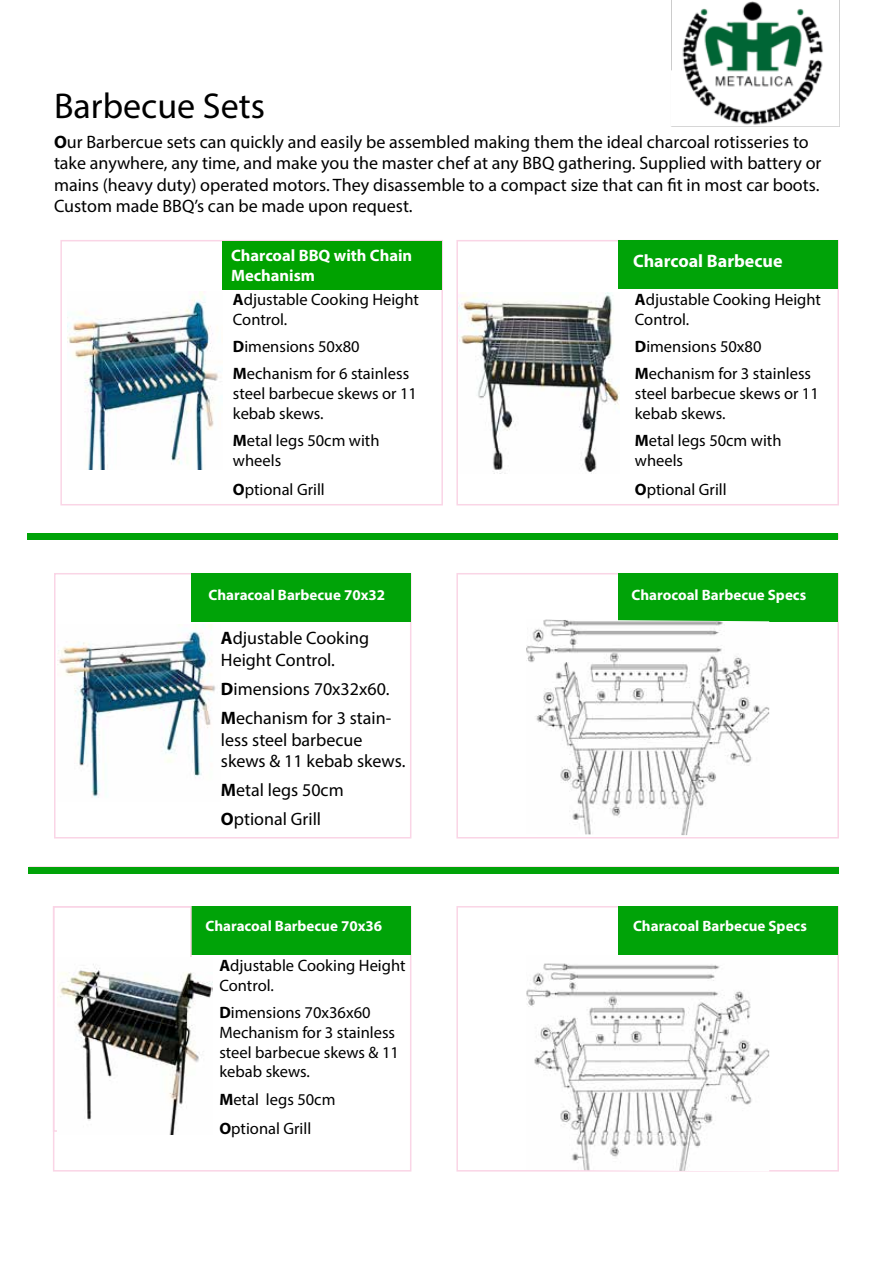
<style>
.page{position:relative;width:893px;height:1263px;background:#fff}
.page>*{position:absolute;margin:0;border:0;box-sizing:border-box;transform-origin:0 0}
.t1{font:36px "Myriad Pro";color:#000}
.t2{font:18px/21.6px "Myriad Pro";color:#000}
.t3{font:700 18px "Myriad Pro";color:#fff}
.t4{font:16.5px/19.8px "Myriad Pro";color:#000}
.t5{font:700 16.5px/19.8px "Myriad Pro";color:#fffffe}
.t6{font:700 15px "Myriad Pro";color:#fff}
.s1{font-weight:700}
</style>
<div class="page">
<div style="left:60px;top:240px;width:383px;height:265px;border:2px solid #fad5e6"></div>
<div style="left:54px;top:573px;width:357px;height:265px;border:2px solid #fad5e6"></div>
<div style="left:456px;top:240px;width:383px;height:265px;border:2px solid #fad5e6"></div>
<div style="left:456px;top:573px;width:383px;height:265px;border:2px solid #fad5e6"></div>
<div style="left:456px;top:906px;width:383px;height:265px;border:2px solid #fad5e6"></div>
<div style="left:223px;top:241px;width:219px;height:48px;background:#00a200"></div>
<div style="left:191px;top:573px;width:219px;height:49px;background:#00a308"></div>
<div style="left:191px;top:906px;width:219px;height:49px;background:#00a308"></div>
<div style="left:619px;top:240px;width:219px;height:49px;background:#00a308"></div>
<div style="left:619px;top:573px;width:219px;height:49px;background:#00a308"></div>
<div style="left:619px;top:906px;width:219px;height:49px;background:#00a308"></div>
<div style="left:53px;top:906px;width:139px;height:226px;border:2px solid #fad5e6"></div>
<img style="left:68px;top:292px;width:153px;height:177px">
<img style="left:57px;top:625px;width:159px;height:173px">
<img style="left:458px;top:293px;width:162px;height:181px">
<img style="left:526px;top:619px;width:243px;height:217px">
<img style="left:57px;top:957px;width:156px;height:177px">
<div style="left:29px;top:866px;width:810px;height:6px;background:#fbe0ec"></div>
<div style="left:29px;top:867px;width:810px;height:6px;background:#00a308"></div>
<div style="left:27px;top:533px;width:810px;height:6px;background:#00a308"></div>
<img style="left:671px;top:0;width:169px;height:127px">
<img style="left:526px;top:963px;width:243px;height:208px">
<h1 class="t1" style="left:54px;top:84px;width:213px">Barbecue Sets</h1>
<p class="t2" style="left:54px;top:130px;width:769px"><span class="s1">O</span>ur Barbercue sets can quickly and easily be assembled making them the ideal charcoal rotisseries to take anywhere, any time, and make you the master chef at any BBQ gathering. Supplied with battery or mains (heavy duty) operated motors. They disassemble to a compact size that can fit in most car boots.<br>Custom made BBQ’s can be made upon request.</p>
<p class="t5" style="left:231px;top:245px;width:183px">Charcoal BBQ with Chain<br>Mechanism</p>
<p class="t4" style="left:233px;top:289px;width:188px"><span class="s1">A</span>djustable Cooking Height<br>Control.</p>
<p class="t4" style="left:233px;top:332px;width:178px;line-height:27.3px"><span class="s1">D</span>imensions 50x80<br><span class="s1">M</span>echanism for 6 stainless</p>
<p class="t4" style="left:233px;top:383px;width:186px">steel barbecue skews or 11 kebab skews.</p>
<p class="t4" style="left:233px;top:430px;width:148px"><span class="s1">M</span>etal legs 50cm with wheels</p>
<p class="t4" style="left:233px;top:479px;width:93px"><span class="s1">O</span>ptional Grill</p>
<p class="t6" style="left:209px;top:585px;width:178px">Characoal Barbecue 70x32</p>
<p class="t2" style="left:221px;top:627px;width:150px"><span class="s1">A</span>djustable Cooking<br>Height Control.</p>
<p class="t2" style="left:221px;top:674px;width:172px;line-height:29.1px"><span class="s1">D</span>imensions 70x32x60.<br><span class="s1">M</span>echanism for 3 stain-</p>
<p class="t2" style="left:221px;top:728px;width:186px">less steel barbecue skews &amp; 11 kebab skews.</p>
<p class="t2" style="left:221px;top:775px;width:124px;line-height:29.1px"><span class="s1">M</span>etal legs 50cm<br><span class="s1">O</span>ptional Grill</p>
<p class="t6" style="left:206px;top:916px;width:178px">Characoal Barbecue 70x36</p>
<p class="t4" style="left:219px;top:955px;width:188px"><span class="s1">A</span>djustable Cooking Height<br>Control.</p>
<p class="t4" style="left:219px;top:1002px;width:181px"><span class="s1">D</span>imensions 70x36x60<br>Mechanism for 3 stainless steel barbecue skews &amp; 11 kebab skews.</p>
<p class="t4" style="left:219px;top:1084px;width:118px;line-height:29.1px"><span class="s1">M</span>etal legs 50cm<br><span class="s1">O</span>ptional Grill</p>
<p class="t3" style="left:633px;top:249px;width:151px">Charcoal Barbecue</p>
<p class="t4" style="left:635px;top:289px;width:188px"><span class="s1">A</span>djustable Cooking Height<br>Control.</p>
<p class="t4" style="left:635px;top:332px;width:178px;line-height:27.3px"><span class="s1">D</span>imensions 50x80<br><span class="s1">M</span>echanism for 3 stainless</p>
<p class="t4" style="left:635px;top:383px;width:186px">steel barbecue skews or 11 kebab skews.</p>
<p class="t4" style="left:635px;top:430px;width:148px"><span class="s1">M</span>etal legs 50cm with wheels</p>
<p class="t4" style="left:635px;top:479px;width:93px"><span class="s1">O</span>ptional Grill</p>
<p class="t6" style="left:632px;top:585px;width:176px">Charocoal Barbecue Specs</p>
<p class="t6" style="left:633px;top:916px;width:175px">Characoal Barbecue Specs</p>
</div>
